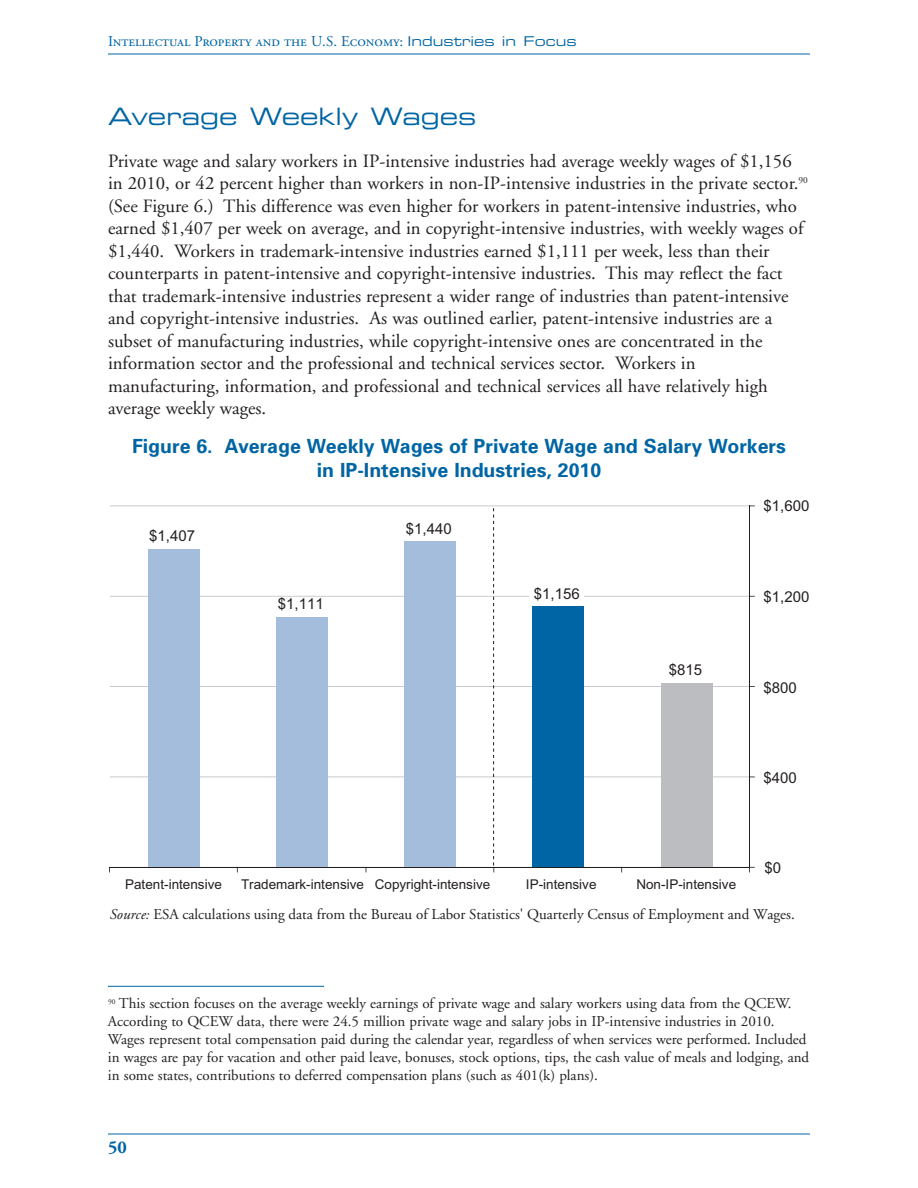
<style>
.page{position:relative;width:918px;height:1188px;background:#fff}
.page>*{position:absolute;margin:0;border:0;box-sizing:border-box;transform-origin:0 0}
.t1{font:24px "Eurostile Extended Two";color:#0065a4}
.t2{font:700 19.5px/23.4px "Univers";color:#0065a4;text-align:center}
.t3{font:18.75px/22.5px "Adobe Garamond";color:#231f20}
.t4{font:700 18px "Adobe Garamond";color:#0065a4}
.t5{font:15px/18px "Adobe Garamond";color:#231f20}
.t6{font:15px "Adobe Garamond Regular SC";color:#0065a4}
.t7{font:15px "Arial";color:#231f20}
.t8{font:13.5px "Arial";color:#231f20}
.s1{font-family:"Eurostile Extended Two";font-size:13.5px}
.s2{font-style:italic}
</style>
<div class="page">
<hr style="left:108px;top:54px;width:702px;height:1px;background:#0065a4">
<hr style="left:108px;top:1134px;width:702px;height:1px;background:#0065a4">
<hr style="left:108px;top:986px;width:216px;height:1px;background:#0065a4">
<hr style="left:110px;top:506px;width:639px;height:1px;background:#bbbdc0">
<hr style="left:110px;top:596px;width:639px;height:1px;background:#bbbdc0">
<hr style="left:110px;top:686px;width:639px;height:1px;background:#bbbdc0">
<hr style="left:110px;top:777px;width:639px;height:1px;background:#bbbdc0">
<hr style="left:749px;top:506px;width:1px;height:361px;background:#231f20">
<div style="left:661px;top:683px;width:52px;height:184px;background:#bbbdc0"></div>
<div style="left:148px;top:549px;width:52px;height:319px;background:#a5bddc"></div>
<div style="left:276px;top:617px;width:52px;height:251px;background:#a5bddc"></div>
<div style="left:404px;top:541px;width:52px;height:326px;background:#a5bddc"></div>
<div style="left:530px;top:583px;width:54px;height:21px;background:#fff"></div>
<div style="left:532px;top:606px;width:52px;height:261px;background:#0065a4"></div>
<hr style="left:109px;top:867px;width:640px;height:1px;background:#231f20">
<svg style="left:493px;top:505px;width:1px;height:367px"></svg>
<p class="t6" style="left:108px;top:36px;width:470px">Intellectual Property and the U.S. Economy: <span class="s1">Industries in Focus</span></p>
<p class="t1" style="left:108px;top:108px;width:370px">Average Weekly Wages</p>
<p class="t3" style="left:108px;top:151px;width:701px">Private wage and salary workers in IP-intensive industries had average weekly wages of $1,156 in 2010, or 42 percent higher than workers in non-IP-intensive industries in the private sector.<sup>90 </sup>(See Figure 6.) This difference was even higher for workers in patent-intensive industries, who earned $1,407 per week on average, and in copyright-intensive industries, with weekly wages of $1,440. Workers in trademark-intensive industries earned $1,111 per week, less than their counterparts in patent-intensive and copyright-intensive industries. This may reflect the fact that trademark-intensive industries represent a wider range of industries than patent-intensive and copyright-intensive industries. As was outlined earlier, patent-intensive industries are a subset of manufacturing industries, while copyright-intensive ones are concentrated in the information sector and the professional and technical services sector. Workers in manufacturing, information, and professional and technical services all have relatively high average weekly wages.</p>
<p class="t2" style="left:132px;top:436px;width:655px">Figure 6. Average Weekly Wages of Private Wage and Salary Workers in IP-Intensive Industries, 2010</p>
<p class="t7" style="left:149px;top:530px;width:47px">$1,407</p>
<p class="t7" style="left:278px;top:599px;width:47px">$1,111</p>
<p class="t7" style="left:406px;top:523px;width:47px">$1,440</p>
<p class="t7" style="left:534px;top:588px;width:47px">$1,156</p>
<p class="t7" style="left:669px;top:664px;width:35px">$815</p>
<p class="t7" style="left:764px;top:500px;width:47px">$1,600</p>
<p class="t7" style="left:764px;top:592px;width:47px">$1,200</p>
<p class="t7" style="left:764px;top:682px;width:35px">$800</p>
<p class="t7" style="left:764px;top:772px;width:35px">$400</p>
<p class="t7" style="left:764px;top:863px;width:18px">$0</p>
<p class="t8" style="left:375px;top:879px;width:117px">Copyright-intensive</p>
<p class="t5" style="left:110px;top:906px;width:686px"><span class="s2">Source:</span> ESA calculations using data from the Bureau of Labor Statistics' Quarterly Census of Employment and Wages.</p>
<p class="t8" style="left:125px;top:879px;width:98px">Patent-intensive</p>
<p class="t8" style="left:241px;top:879px;width:125px">Trademark-intensive</p>
<p class="t8" style="left:526px;top:879px;width:72px">IP-intensive</p>
<p class="t8" style="left:636px;top:879px;width:101px">Non-IP-intensive</p>
<p class="t5" style="left:108px;top:996px;width:703px"><sup>90</sup> This section focuses on the average weekly earnings of private wage and salary workers using data from the QCEW.<br>According to QCEW data, there were 24.5 million private wage and salary jobs in IP-intensive industries in 2010.<br>Wages represent total compensation paid during the calendar year, regardless of when services were performed. Included in wages are pay for vacation and other paid leave, bonuses, stock options, tips, the cash value of meals and lodging, and in some states, contributions to deferred compensation plans (such as 401(k) plans).</p>
<p class="t4" style="left:108px;top:1140px;width:20px">50</p>
</div>
